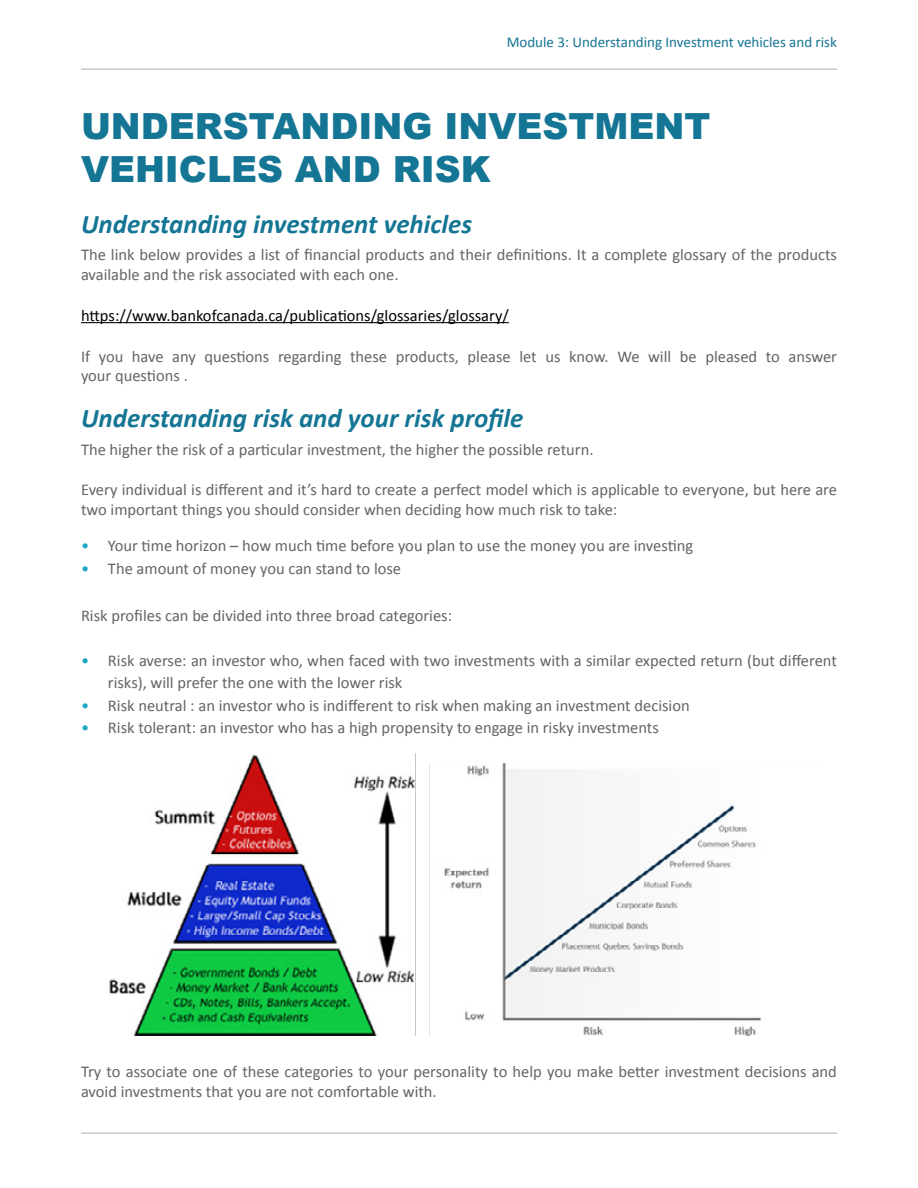
<style>
.page{position:relative;width:918px;height:1188px;background:#fff}
.page>*{position:absolute;margin:0;border:0;box-sizing:border-box;transform-origin:0 0}
.t1{font:900 36px/43.2px "Arial";color:#147594}
.t2{font:italic 700 27px "Calibri";color:#147594}
.t3{font:16.5px/19.8px "Calibri";color:#636466}
.t4{font:16.5px "Calibri";color:#000}
.t5{font:15px "Calibri";color:#147594}
.s1{color:#1ca8c4}
</style>
<div class="page">
<hr style="left:81px;top:1132px;width:756px;height:2px;background:#c7c8ca">
<hr style="left:81px;top:68px;width:756px;height:2px;background:#c7c8ca">
<hr style="left:81px;top:322px;width:428px;height:1px;background:#000">
<img style="left:109px;top:753px;width:652px;height:283px">
<p class="t5" style="left:507px;top:33px;width:332px">Module 3: Understanding Investment vehicles and risk</p>
<h1 class="t1" style="left:81px;top:103px;width:631px">UNDERSTANDING INVESTMENT<br>VEHICLES AND RISK</h1>
<h2 class="t2" style="left:81px;top:207px;width:393px">Understanding investment vehicles</h2>
<p class="t3" style="left:81px;top:245px;width:757px">The link below provides a list of financial products and their definitions. It a complete glossary of the products available and the risk associated with each one.</p>
<p class="t4" style="left:81px;top:305px;width:429px">https://www.bankofcanada.ca/publications/glossaries/glossary/</p>
<p class="t3" style="left:81px;top:346px;width:758px">If you have any questions regarding these products, please let us know. We will be pleased to answer your questions .</p>
<h2 class="t2" style="left:81px;top:401px;width:444px">Understanding risk and your risk profile</h2>
<p class="t3" style="left:81px;top:439px;width:514px">The higher the risk of a particular investment, the higher the possible return.</p>
<p class="t3" style="left:81px;top:480px;width:758px">Every individual is different and it’s hard to create a perfect model which is applicable to everyone, but here are two important things you should consider when deciding how much risk to take:</p>
<p class="t3" style="left:81px;top:536px;width:614px"><span class="s1">•</span> Your time horizon – how much time before you plan to use the money you are investing</p>
<p class="t3" style="left:81px;top:558px;width:322px"><span class="s1">•</span> The amount of money you can stand to lose</p>
<p class="t3" style="left:81px;top:605px;width:373px">Risk profiles can be divided into three broad categories:</p>
<p class="t3" style="left:108px;top:649px;width:731px;line-height:22.5px;text-indent:-27px"><span class="s1">•</span> Risk averse: an investor who, when faced with two investments with a similar expected return (but different risks), will prefer the one with the lower risk</p>
<p class="t3" style="left:81px;top:695px;width:610px"><span class="s1">•</span> Risk neutral : an investor who is indifferent to risk when making an investment decision</p>
<p class="t3" style="left:81px;top:718px;width:579px"><span class="s1">•</span> Risk tolerant: an investor who has a high propensity to engage in risky investments</p>
<p class="t3" style="left:81px;top:1062px;width:757px">Try to associate one of these categories to your personality to help you make better investment decisions and avoid investments that you are not comfortable with.</p>
</div>
